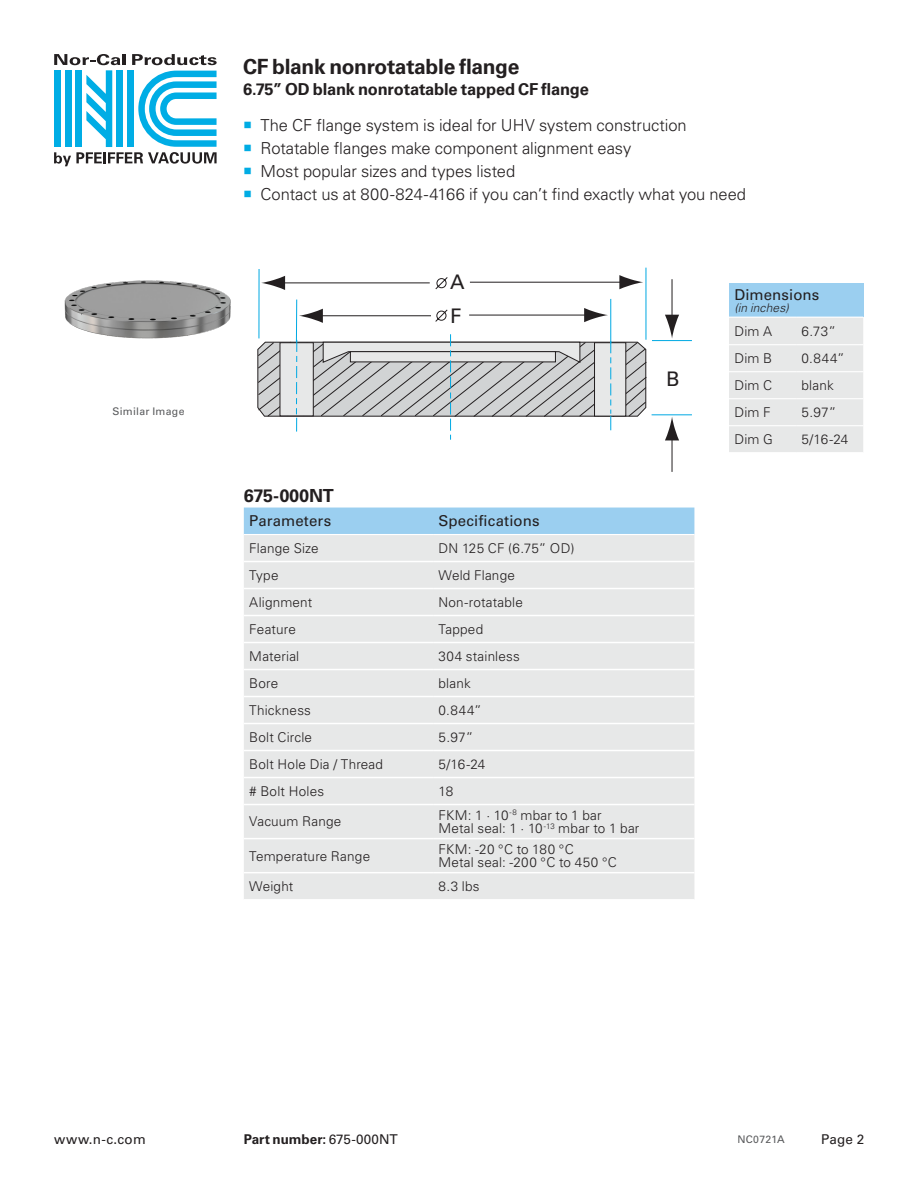
<style>
.page{position:relative;width:918px;height:1188px;background:#fff}
.page>*{position:absolute;margin:0;border:0;box-sizing:border-box;transform-origin:0 0}
.Column_E__Product_Na{font:700 21px "Univers LT Std";letter-spacing:-.015em;color:#231f20}
.t1{font:20.1px "Univers LT Std";color:#231f20}
.Part_number_-_Black{font:700 18px "Univers LT Std";letter-spacing:-.015em;color:#231f20}
.t2{font:300 16.5px "Univers LT Std";letter-spacing:-.005em;color:#231f20}
.Column_E__Product_Na-2{font:700 16.5px "Univers LT Std";letter-spacing:-.01em;color:#231f20}
.Table_Header{font:15px "Univers LT Std";letter-spacing:.01em;color:#231f20}
.Table_Text_Black{font:300 13.5px/13.5px "Univers LT Std";letter-spacing:.015em;color:#231f20}
.Part_number_-_Black-2{font:700 13.5px "Univers LT Std";letter-spacing:-.005em;color:#231f20}
.t3{font:13.5px "Univers LT Std";letter-spacing:.01em;color:#231f20}
.Table_Header-2{font:italic 300 12px "Univers LT Std";letter-spacing:.01em;color:#231f20}
.Column_LK_-_Revision{font:10.5px "Univers LT Std";letter-spacing:.025em;color:#58595b}
.s1{font-weight:400}
</style>
<div class="page">
<svg style="left:54px;top:54px;width:163px;height:112px"></svg>
<img style="left:64px;top:280px;width:167px;height:59px">
<div style="left:729px;top:284px;width:134px;height:33px;background:#9bcff0"></div>
<div style="left:729px;top:318px;width:134px;height:134px;background:#e7e8e8"></div>
<hr style="left:729px;top:344px;width:67px;height:1px;background:#fff">
<hr style="left:796px;top:344px;width:67px;height:1px;background:#fff">
<hr style="left:729px;top:371px;width:67px;height:1px;background:#fff">
<hr style="left:796px;top:371px;width:67px;height:1px;background:#fff">
<hr style="left:729px;top:398px;width:67px;height:1px;background:#fff">
<hr style="left:796px;top:398px;width:67px;height:1px;background:#fff">
<hr style="left:729px;top:425px;width:67px;height:1px;background:#fff">
<hr style="left:796px;top:425px;width:67px;height:1px;background:#fff">
<hr style="left:610px;top:299px;width:1px;height:44px;background:#00a9e3">
<hr style="left:296px;top:300px;width:1px;height:42px;background:#00a9e3">
<hr style="left:645px;top:268px;width:1px;height:72px;background:#00a9e3">
<hr style="left:652px;top:340px;width:40px;height:1px;background:#00a9e3">
<hr style="left:258px;top:269px;width:2px;height:69px;background:#00a9e3">
<hr style="left:652px;top:414px;width:40px;height:1px;background:#00a9e3">
<hr style="left:470px;top:282px;width:156px;height:1px;background:#231f20">
<svg style="left:619px;top:275px;width:24px;height:14px"></svg>
<hr style="left:280px;top:282px;width:150px;height:1px;background:#231f20">
<svg style="left:261px;top:276px;width:24px;height:14px"></svg>
<hr style="left:469px;top:315px;width:117px;height:1px;background:#231f20">
<svg style="left:583px;top:308px;width:25px;height:14px"></svg>
<hr style="left:318px;top:315px;width:113px;height:1px;background:#231f20">
<svg style="left:299px;top:309px;width:24px;height:14px"></svg>
<hr style="left:672px;top:436px;width:1px;height:36px;background:#231f20">
<svg style="left:665px;top:417px;width:14px;height:23px"></svg>
<hr style="left:672px;top:279px;width:1px;height:40px;background:#231f20">
<svg style="left:665px;top:315px;width:14px;height:23px"></svg>
<svg style="left:257px;top:334px;width:390px;height:106px"></svg>
<svg style="left:435px;top:277px;width:13px;height:45px"></svg>
<div style="left:244px;top:508px;width:450px;height:26px;background:#9bcff0"></div>
<div style="left:244px;top:535px;width:450px;height:364px;background:#e7e8e8"></div>
<hr style="left:244px;top:561px;width:189px;height:1px;background:#fff">
<hr style="left:433px;top:561px;width:261px;height:1px;background:#fff">
<hr style="left:244px;top:588px;width:189px;height:1px;background:#fff">
<hr style="left:433px;top:588px;width:261px;height:1px;background:#fff">
<hr style="left:244px;top:615px;width:189px;height:1px;background:#fff">
<hr style="left:433px;top:615px;width:261px;height:1px;background:#fff">
<hr style="left:244px;top:642px;width:189px;height:1px;background:#fff">
<hr style="left:433px;top:642px;width:261px;height:1px;background:#fff">
<hr style="left:244px;top:669px;width:189px;height:1px;background:#fff">
<hr style="left:433px;top:669px;width:261px;height:1px;background:#fff">
<hr style="left:244px;top:696px;width:189px;height:1px;background:#fff">
<hr style="left:433px;top:696px;width:261px;height:1px;background:#fff">
<hr style="left:244px;top:723px;width:189px;height:1px;background:#fff">
<hr style="left:433px;top:723px;width:261px;height:1px;background:#fff">
<hr style="left:244px;top:750px;width:189px;height:1px;background:#fff">
<hr style="left:433px;top:750px;width:261px;height:1px;background:#fff">
<hr style="left:244px;top:777px;width:189px;height:1px;background:#fff">
<hr style="left:433px;top:777px;width:261px;height:1px;background:#fff">
<hr style="left:244px;top:804px;width:189px;height:1px;background:#fff">
<hr style="left:433px;top:804px;width:261px;height:1px;background:#fff">
<hr style="left:244px;top:838px;width:189px;height:1px;background:#fff">
<hr style="left:433px;top:838px;width:261px;height:1px;background:#fff">
<hr style="left:244px;top:872px;width:189px;height:1px;background:#fff">
<hr style="left:433px;top:872px;width:261px;height:1px;background:#fff">
<p class="Column_LK_-_Revision" style="left:112px;top:405px;width:74px">Similar Image</p>
<p class="Column_E__Product_Na" style="left:243px;top:54px;width:278px">CF blank nonrotatable flange</p>
<p class="Column_E__Product_Na-2" style="left:243px;top:79px;width:347px">6.75” OD blank nonrotatable tapped CF flange</p>
<p class="t2" style="left:260px;top:115px;width:428px">The CF flange system is ideal for UHV system construction</p>
<p class="t2" style="left:260px;top:138px;width:372px">Rotatable flanges make component alignment easy</p>
<p class="t2" style="left:260px;top:161px;width:256px">Most popular sizes and types listed</p>
<p class="t2" style="left:260px;top:184px;width:487px">Contact us at 800-824-4166 if you can’t find exactly what you need</p>
<p class="t1" style="left:450px;top:270px;width:16px">A</p>
<p class="t1" style="left:450px;top:304px;width:13px">F</p>
<p class="t1" style="left:666px;top:367px;width:15px">B</p>
<p class="Part_number_-_Black" style="left:244px;top:484px;width:91px">675-000NT</p>
<p class="Table_Header" style="left:249px;top:512px;width:83px">Parameters</p>
<p class="Table_Header" style="left:438px;top:512px;width:103px">Specifications</p>
<p class="Table_Text_Black" style="left:249px;top:541px;width:71px">Flange Size</p>
<p class="Table_Text_Black" style="left:438px;top:541px;width:138px">DN 125 CF (6.75” OD)</p>
<p class="Table_Text_Black" style="left:249px;top:568px;width:31px">Type</p>
<p class="Table_Text_Black" style="left:438px;top:568px;width:78px">Weld Flange</p>
<p class="Table_Text_Black" style="left:249px;top:595px;width:65px">Alignment</p>
<p class="Table_Text_Black" style="left:438px;top:595px;width:86px">Non-rotatable</p>
<p class="Table_Text_Black" style="left:249px;top:622px;width:48px">Feature</p>
<p class="Table_Text_Black" style="left:438px;top:622px;width:46px">Tapped</p>
<p class="Table_Text_Black" style="left:249px;top:649px;width:52px">Material</p>
<p class="Table_Text_Black" style="left:438px;top:649px;width:83px">304 stainless</p>
<p class="Table_Text_Black" style="left:249px;top:676px;width:30px">Bore</p>
<p class="Table_Text_Black" style="left:438px;top:676px;width:34px">blank</p>
<p class="Table_Text_Black" style="left:249px;top:703px;width:63px">Thickness</p>
<p class="Table_Text_Black" style="left:438px;top:703px;width:45px">0.844”</p>
<p class="Table_Text_Black" style="left:249px;top:730px;width:64px">Bolt Circle</p>
<p class="Table_Text_Black" style="left:438px;top:730px;width:36px">5.97”</p>
<p class="Table_Text_Black" style="left:249px;top:757px;width:135px">Bolt Hole Dia / Thread</p>
<p class="Table_Text_Black" style="left:438px;top:757px;width:48px">5/16-24</p>
<p class="Table_Text_Black" style="left:249px;top:784px;width:76px"># Bolt Holes</p>
<p class="Table_Text_Black" style="left:438px;top:784px;width:16px">18</p>
<p class="Table_Text_Black" style="left:249px;top:815px;width:94px">Vacuum Range</p>
<p class="Table_Text_Black" style="left:438px;top:808px;width:202px">FKM: 1 · 10<sup>-8</sup> mbar to 1 bar<br>Metal seal: 1 · 10<sup>-13</sup> mbar to 1 bar</p>
<p class="Table_Text_Black" style="left:249px;top:849px;width:122px">Temperature Range</p>
<p class="Table_Text_Black" style="left:438px;top:842px;width:180px">FKM: -20 °C to 180 °C<br>Metal seal: -200 °C to 450 °C</p>
<p class="Table_Text_Black" style="left:249px;top:880px;width:46px">Weight</p>
<p class="Table_Text_Black" style="left:438px;top:880px;width:43px">8.3 lbs</p>
<p class="Table_Header" style="left:734px;top:285px;width:87px">Dimensions</p>
<p class="Table_Header-2" style="left:734px;top:300px;width:56px">(in inches)</p>
<p class="Table_Text_Black" style="left:734px;top:325px;width:39px">Dim A</p>
<p class="Table_Text_Black" style="left:802px;top:325px;width:36px">6.73”</p>
<p class="Table_Text_Black" style="left:734px;top:352px;width:39px">Dim B</p>
<p class="Table_Text_Black" style="left:802px;top:352px;width:45px">0.844”</p>
<p class="Table_Text_Black" style="left:734px;top:379px;width:39px">Dim C</p>
<p class="Table_Text_Black" style="left:802px;top:379px;width:34px">blank</p>
<p class="Table_Text_Black" style="left:734px;top:406px;width:38px">Dim F</p>
<p class="Table_Text_Black" style="left:802px;top:406px;width:36px">5.97”</p>
<p class="Table_Text_Black" style="left:734px;top:433px;width:40px">Dim G</p>
<p class="Table_Text_Black" style="left:802px;top:433px;width:48px">5/16-24</p>
<p class="t3" style="left:54px;top:1131px;width:93px">www.n-c.com</p>
<p class="t3" style="left:821px;top:1131px;width:45px">Page 2</p>
<p class="Part_number_-_Black-2" style="left:244px;top:1131px;width:155px">Part number: <span class="s1">675-000NT</span></p>
<p class="Column_LK_-_Revision" style="left:737px;top:1133px;width:49px">NC0721A</p>
</div>
